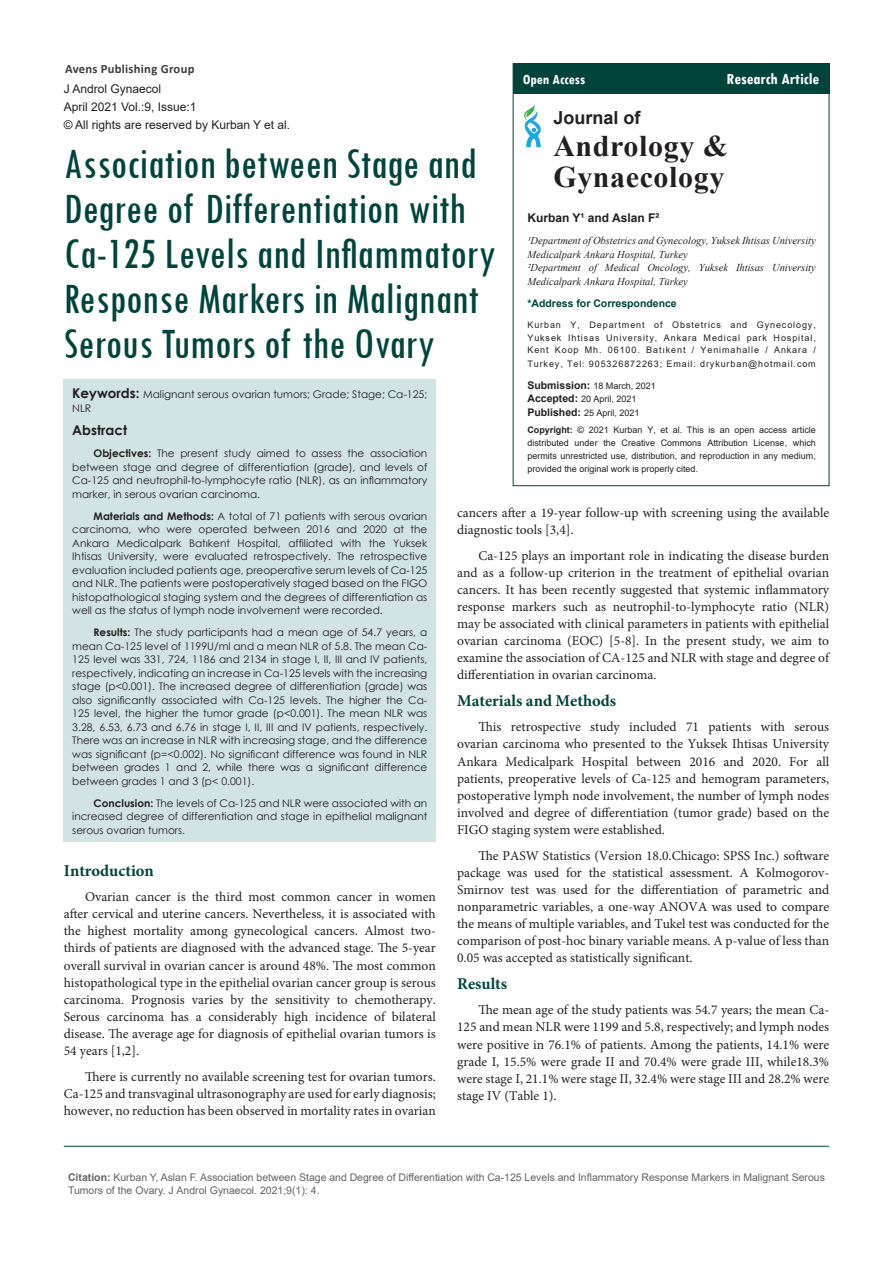
<style>
.page{position:relative;width:893px;height:1263px;background:#fff}
.page>*{position:absolute;margin:0;border:0;box-sizing:border-box;transform-origin:0 0}
.t1{font:condensed 45px/45px "Tw Cen";color:#00443c}
.t2{font:700 30px/31.5px "Times New Roman";letter-spacing:.02em;color:#231f20}
.t3{font:700 18px "Arial";color:#231f20}
.t4{font:700 16.5px "Minion Pro";color:#00443c}
.t5{font:700 condensed 16.5px "Tw Cen";color:#fff}
.t6{font:700 condensed 14.85px "Tw Cen";color:#fff}
.t7{font:13.5px/17.1px "Minion Pro";color:#231f20;text-align:justify}
.t8{font:700 13.5px "Century Gothic";color:#231f20}
.t9{font:700 12.6px "Calibri";letter-spacing:.02em;color:#3c3d3d}
.t10{font:12px "Arial";color:#231f20}
.t11{font:700 12px "Arial";color:#231f20}
.t12{font:10.5px/13.5px "Century Gothic";color:#231f20;text-align:justify}
.t13{font:10.5px/12.6px "Arial";color:#636366}
.t14{font:italic 10.5px/13.5px "Times New Roman";color:#231f20}
.t15{font:700 10.5px "Arial";color:#00443c}
.t16{font:9px/12.6px "Arial";color:#231f20;text-align:justify}
.t17{font:9px "Arial";letter-spacing:.1em;color:#231f20}
.s1{font-weight:700;font-size:13.5px}
.s2{font-weight:700}
.s3{font-weight:700;font-size:10.5px}
</style>
<div class="page">
<hr style="left:64px;top:1146px;width:765px;height:1px;background:#00443c">
<div style="left:64px;top:380px;width:372px;height:462px;background:#d2e3e3"></div>
<div style="left:513px;top:64px;width:316px;height:30px;background:#00443c"></div>
<svg style="left:524px;top:105px;width:17px;height:42px"></svg>
<p class="t9" style="left:65px;top:61px;width:131px">Avens Publishing Group</p>
<p class="t10" style="left:64px;top:80px;width:99px">J Androl Gynaecol</p>
<p class="t10" style="left:64px;top:98px;width:134px">April 2021 Vol.:9, Issue:1</p>
<p class="t10" style="left:64px;top:116px;width:228px">© All rights are reserved by Kurban Y et al.</p>
<p class="t6" style="left:523px;top:70px;width:64px">Open Access</p>
<p class="t5" style="left:727px;top:69px;width:94px">Research Article</p>
<p class="t3" style="left:553px;top:105px;width:89px">Journal of</p>
<p class="t2" style="left:553px;top:129px;width:176px">Andrology &amp;<br>Gynaecology</p>
<p class="t1" style="left:64px;top:141px;width:433px">Association between Stage and<br>Degree of Differentiation with<br>Ca-125 Levels and Inflammatory<br>Response Markers in Malignant<br>Serous Tumors of the Ovary</p>
<p class="t12" style="left:72px;top:387px;width:357px"><span class="s1">Keywords:</span> Malignant serous ovarian tumors; Grade; Stage; Ca-125;<br>NLR</p>
<p class="t8" style="left:72px;top:420px;width:56px">Abstract</p>
<p class="t12" style="left:72px;top:446px;width:357px;text-indent:21px"><span class="s2">Objectives:</span> The present study aimed to assess the association between stage and degree of differentiation (grade), and levels of Ca-125 and neutrophil-to-lymphocyte ratio (NLR), as an inflammatory marker, in serous ovarian carcinoma.</p>
<p class="t12" style="left:72px;top:509px;width:357px;text-indent:21px"><span class="s2">Materials and Methods:</span> A total of 71 patients with serous ovarian carcinoma, who were operated between 2016 and 2020 at the Ankara Medicalpark Batıkent Hospital, affiliated with the Yuksek Ihtisas University, were evaluated retrospectively. The retrospective evaluation included patients age, preoperative serum levels of Ca-125 and NLR. The patients were postoperatively staged based on the FIGO histopathological staging system and the degrees of differentiation as well as the status of lymph node involvement were recorded.</p>
<p class="t12" style="left:72px;top:625px;width:357px;text-indent:21px"><span class="s2">Results:</span> The study participants had a mean age of 54.7 years, a mean Ca-125 level of 1199U/ml and a mean NLR of 5.8. The mean Ca-125 level was 331, 724, 1186 and 2134 in stage I, II, III and IV patients, respectively, indicating an increase in Ca-125 levels with the increasing stage (p&lt;0.001). The increased degree of differentiation (grade) was also significantly associated with Ca-125 levels. The higher the Ca-125 level, the higher the tumor grade (p&lt;0.001). The mean NLR was 3.28, 6.53, 6.73 and 6.76 in stage I, II, III and IV patients, respectively.<br>There was an increase in NLR with increasing stage, and the difference was significant (p=&lt;0.002). No significant difference was found in NLR between grades 1 and 2, while there was a significant difference between grades 1 and 3 (p&lt; 0.001).</p>
<p class="t12" style="left:72px;top:796px;width:357px;text-indent:21px"><span class="s2">Conclusion:</span> The levels of Ca-125 and NLR were associated with an increased degree of differentiation and stage in epithelial malignant serous ovarian tumors.</p>
<p class="t11" style="left:527px;top:210px;width:134px">Kurban Y¹ and Aslan F²</p>
<p class="t14" style="left:527px;top:234px;width:290px">¹Department of Obstetrics and Gynecology, Yuksek Ihtisas University<br>Medicalpark Ankara Hospital, Turkey</p>
<p class="t14" style="left:527px;top:261px;width:290px">²Department of Medical Oncology, Yuksek Ihtisas University<br>Medicalpark Ankara Hospital, Türkey</p>
<p class="t15" style="left:527px;top:296px;width:151px">*Address for Correspondence</p>
<p class="t16" style="left:527px;top:318px;width:290px">Kurban Y, Department of Obstetrics and Gynecology, Yuksek Ihtisas University, Ankara Medical park Hospital, Kent Koop Mh. 06100. Batıkent / Yenimahalle / Ankara /</p>
<p class="t17" style="left:527px;top:357px;width:290px">Turkey, Tel: 905326872263; Email: drykurban@hotmail.com</p>
<p class="t16" style="left:527px;top:379px;width:130px"><span class="s3">Submission:</span> 18 March, 2021</p>
<p class="t16" style="left:527px;top:393px;width:111px"><span class="s3">Accepted:</span> 20 April, 2021</p>
<p class="t16" style="left:527px;top:406px;width:114px"><span class="s3">Published:</span> 25 April, 2021</p>
<p class="t16" style="left:527px;top:424px;width:290px"><span class="s2">Copyright:</span> © 2021 Kurban Y, et al. This is an open access article distributed under the Creative Commons Attribution License, which permits unrestricted use, distribution, and reproduction in any medium,</p>
<p class="t16" style="left:527px;top:463px;width:172px">provided the original work is properly cited.</p>
<p class="t7" style="left:457px;top:504px;width:374px">cancers after a 19-year follow-up with screening using the available diagnostic tools [3,4].</p>
<p class="t7" style="left:457px;top:547px;width:374px;text-indent:21px">Ca-125 plays an important role in indicating the disease burden and as a follow-up criterion in the treatment of epithelial ovarian cancers. It has been recently suggested that systemic inflammatory response markers such as neutrophil-to-lymphocyte ratio (NLR) may be associated with clinical parameters in patients with epithelial ovarian carcinoma (EOC) [5-8]. In the present study, we aim to examine the association of CA-125 and NLR with stage and degree of differentiation in ovarian carcinoma.</p>
<p class="t4" style="left:457px;top:689px;width:161px">Materials and Methods</p>
<p class="t7" style="left:457px;top:718px;width:374px;text-indent:21px">This retrospective study included 71 patients with serous ovarian carcinoma who presented to the Yuksek Ihtisas University Ankara Medicalpark Hospital between 2016 and 2020. For all patients, preoperative levels of Ca-125 and hemogram parameters, postoperative lymph node involvement, the number of lymph nodes involved and degree of differentiation (tumor grade) based on the FIGO staging system were established.</p>
<p class="t7" style="left:457px;top:847px;width:374px;text-indent:21px">The PASW Statistics (Version 18.0.Chicago: SPSS Inc.) software package was used for the statistical assessment. A Kolmogorov-Smirnov test was used for the differentiation of parametric and nonparametric variables, a one-way ANOVA was used to compare the means of multiple variables, and Tukel test was conducted for the comparison of post-hoc binary variable means. A p-value of less than 0.05 was accepted as statistically significant.</p>
<p class="t4" style="left:457px;top:972px;width:52px">Results</p>
<p class="t7" style="left:457px;top:1001px;width:374px;text-indent:21px">The mean age of the study patients was 54.7 years; the mean Ca-125 and mean NLR were 1199 and 5.8, respectively; and lymph nodes were positive in 76.1% of patients. Among the patients, 14.1% were grade I, 15.5% were grade II and 70.4% were grade III, while18.3% were stage I, 21.1% were stage II, 32.4% were stage III and 28.2% were stage IV (Table 1).</p>
<p class="t4" style="left:64px;top:859px;width:92px">Introduction</p>
<p class="t7" style="left:64px;top:888px;width:374px;text-indent:21px">Ovarian cancer is the third most common cancer in women after cervical and uterine cancers. Nevertheless, it is associated with the highest mortality among gynecological cancers. Almost two&shy;thirds of patients are diagnosed with the advanced stage. The 5-year overall survival in ovarian cancer is around 48%. The most common histopathological type in the epithelial ovarian cancer group is serous carcinoma. Prognosis varies by the sensitivity to chemotherapy.<br>Serous carcinoma has a considerably high incidence of bilateral disease. The average age for diagnosis of epithelial ovarian tumors is 54 years [1,2].</p>
<p class="t7" style="left:64px;top:1068px;width:374px;text-indent:21px">There is currently no available screening test for ovarian tumors.<br>Ca-125 and transvaginal ultrasonography are used for early diagnosis; however, no reduction has been observed in mortality rates in ovarian</p>
<p class="t13" style="left:68px;top:1171px;width:758px"><span class="s2">Citation:</span> Kurban Y, Aslan F. Association between Stage and Degree of Differentiation with Ca-125 Levels and Inflammatory Response Markers in Malignant Serous<br>Tumors of the Ovary. J Androl Gynaecol. 2021;9(1): 4.</p>
</div>
